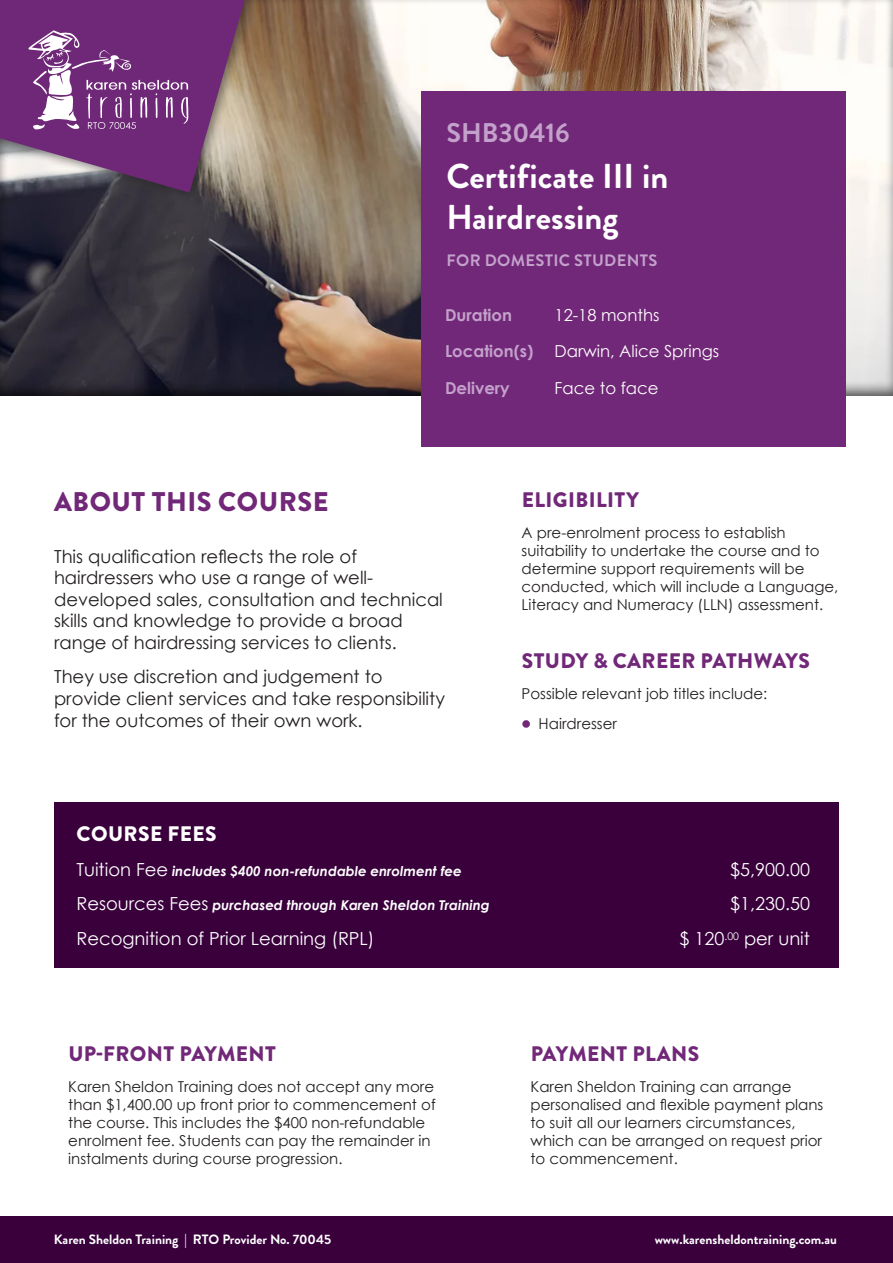
<style>
.page{position:relative;width:893px;height:1263px;background:#fff}
.page>*{position:absolute;margin:0;border:0;box-sizing:border-box;transform-origin:0 0}
.Heading_1{font:700 34.5px/41.4px "Brandon Grotesque";color:#fff}
.Heading_2{font:900 27px "Brandon Grotesque";letter-spacing:.02em;color:#712878}
.t1{font:700 27px "Brandon Grotesque";color:#c3a1cb}
.Heading_3{font:900 21px "Brandon Grotesque";letter-spacing:.02em;color:#712878}
.Heading_3-2{font:900 21px "Brandon Grotesque";letter-spacing:.02em;color:#fff}
.Body{font:18px/21.6px "Century Gothic";color:#231f20}
.Body-2{font:18px "Century Gothic";color:#fff}
.Terms_Body{font:16.5px "Century Gothic";color:#fff}
.Terms_Body-2{font:700 16.5px "Century Gothic";color:#c3a1cb}
.Audience{font:700 16.5px "Brandon Grotesque";letter-spacing:.02em;color:#c3a1cb}
._10pt_Body{font:15px/18px "Century Gothic";color:#231f20}
.Body-3{font:15px "Century Gothic";color:#231f20}
.Body-4{font:italic 700 13.5px "Century Gothic";color:#fff}
.t2{font:700 13.5px "Brandon Grotesque";color:#fff}
.s1{color:#712878}
.s2{font-weight:400;font-style:normal;font-size:18px}
</style>
<div class="page">
<div style="left:0;top:1216px;width:893px;height:47px;background:#39003c"></div>
<div style="left:54px;top:802px;width:785px;height:166px;background:#39003c"></div>
<div style="left:0;top:0;width:893px;height:398px;background:#231f20;opacity:.75"></div>
<div style="left:0;top:0;width:293px;height:204px;background:#231f20;opacity:.5"></div>
<svg style="left:0;top:0;width:282px;height:193px;background:#835679"></svg>
<svg style="left:29px;top:30px;width:159px;height:99px;background:#8a5090"></svg>
<div style="left:421px;top:91px;width:424px;height:355px;background:#712878"></div>
<p class="t1" style="left:446px;top:114px;width:125px">SHB30416</p>
<p class="Heading_1" style="left:446px;top:156px;width:223px">Certificate III in<br>Hairdressing</p>
<p class="Audience" style="left:447px;top:249px;width:212px">FOR DOMESTIC STUDENTS</p>
<p class="Terms_Body-2" style="left:445px;top:302px;width:68px">Duration</p>
<p class="Terms_Body" style="left:555px;top:303px;width:107px">12-18 months</p>
<p class="Terms_Body-2" style="left:445px;top:339px;width:90px">Location(s)</p>
<p class="Terms_Body" style="left:555px;top:340px;width:166px">Darwin, Alice Springs</p>
<p class="Terms_Body-2" style="left:445px;top:376px;width:66px">Delivery</p>
<p class="Terms_Body" style="left:555px;top:377px;width:106px">Face to face</p>
<p class="Heading_2" style="left:54px;top:483px;width:276px">ABOUT THIS COURSE</p>
<p class="Body" style="left:54px;top:545px;width:390px">This qualification reflects the role of hairdressers who use a range of well&shy;developed sales, consultation and technical skills and knowledge to provide a broad range of hairdressing services to clients.</p>
<p class="Body" style="left:54px;top:666px;width:392px">They use discretion and judgement to provide client services and take responsibility for the outcomes of their own work.</p>
<p class="Heading_3" style="left:522px;top:485px;width:119px">ELIGIBILITY</p>
<p class="_10pt_Body" style="left:522px;top:523px;width:318px">A pre-enrolment process to establish suitability to undertake the course and to determine support requirements will be conducted, which will include a Language, Literacy and Numeracy (LLN) assessment.</p>
<p class="Heading_3" style="left:522px;top:646px;width:290px">STUDY &amp; CAREER PATHWAYS</p>
<p class="Body-3" style="left:522px;top:683px;width:247px">Possible relevant job titles include:</p>
<p class="_10pt_Body" style="left:522px;top:715px;width:97px"><span class="s1">•</span> Hairdresser</p>
<p class="Heading_3-2" style="left:77px;top:819px;width:142px">COURSE FEES</p>
<p class="Body-4" style="left:76px;top:861px;width:387px"><span class="s2">Tuition Fee</span> includes $400 non-refundable enrolment fee</p>
<p class="Body-2" style="left:730px;top:857px;width:81px">$5,900.00</p>
<p class="Body-4" style="left:76px;top:895px;width:415px"><span class="s2">Resources Fees</span> purchased through Karen Sheldon Training</p>
<p class="Body-2" style="left:730px;top:891px;width:81px">$1,230.50</p>
<p class="Body-2" style="left:76px;top:925px;width:300px">Recognition of Prior Learning (RPL)</p>
<p class="Body-2" style="left:680px;top:925px;width:132px">$ 120<sup>.00</sup> per unit</p>
<h3 class="Heading_3" style="left:68px;top:1039px;width:209px">UP-FRONT PAYMENT</h3>
<p class="_10pt_Body" style="left:68px;top:1077px;width:369px">Karen Sheldon Training does not accept any more than $1,400.00 up front prior to commencement of the course. This includes the $400 non-refundable enrolment fee. Students can pay the remainder in instalments during course progression.</p>
<h3 class="Heading_3" style="left:531px;top:1039px;width:170px">PAYMENT PLANS</h3>
<p class="_10pt_Body" style="left:530px;top:1077px;width:294px">Karen Sheldon Training can arrange personalised and flexible payment plans to suit all our learners circumstances, which can be arranged on request prior to commencement.</p>
<p class="t2" style="left:54px;top:1230px;width:279px">Karen Sheldon Training | RTO Provider No. 70045</p>
<p class="t2" style="left:655px;top:1230px;width:184px">www.karensheldontraining.com.au</p>
</div>
